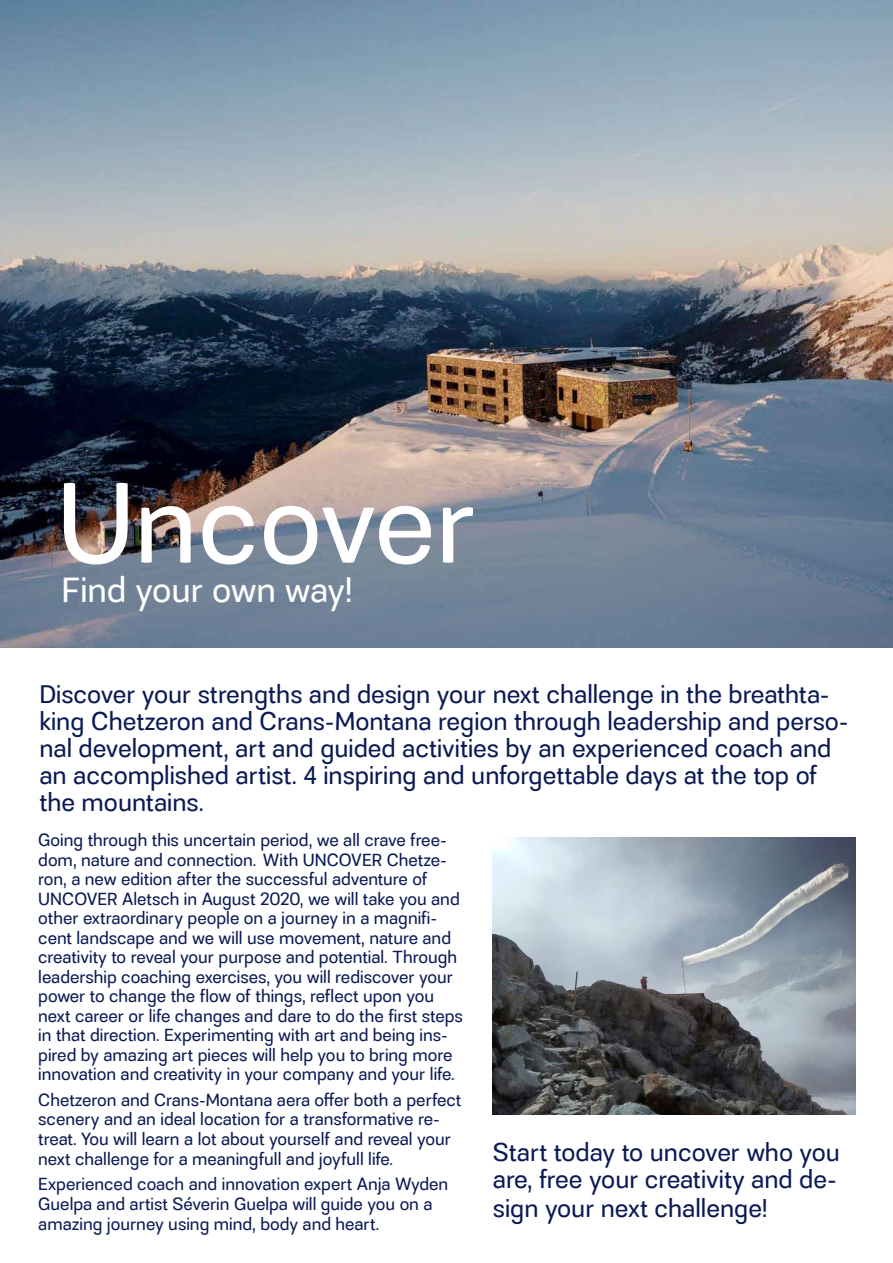
<style>
.page{position:relative;width:893px;height:1263px;background:#fff}
.page>*{position:absolute;margin:0;border:0;box-sizing:border-box;transform-origin:0 0}
.t1{font:108px "Quiroh";letter-spacing:-.005em;color:#fff}
.t2{font:33px "Quiroh";color:#fff}
.t3{font:24px/27px "Quiroh";color:#0b1a54}
.t4{font:16.5px/19.5px "Quiroh";color:#0b1a54}
</style>
<div class="page">
<img style="left:0;top:0;width:893px;height:648px">
<img style="left:493px;top:837px;width:362px;height:277px">
<h1 class="t1" style="left:57px;top:451px;width:420px">Uncover</h1>
<h2 class="t2" style="left:62px;top:568px;width:292px">Find your own way!</h2>
<p class="t3" style="left:39px;top:681px;width:811px">Discover your strengths and design your next challenge in the breathta&shy;king Chetzeron and Crans-Montana region through leadership and perso&shy;nal development, art and guided activities by an experienced coach and an accomplished artist. 4 inspiring and unforgettable days at the top of the mountains.</p>
<p class="t4" style="left:38px;top:830px;width:426px">Going through this uncertain period, we all crave free&shy;dom, nature and connection. With UNCOVER Chetze&shy;ron, a new edition after the successful adventure of UNCOVER Aletsch in August 2020, we will take you and other extraordinary people on a journey in a magnifi&shy;cent landscape and we will use movement, nature and creativity to reveal your purpose and potential. Through leadership coaching exercises, you will rediscover your power to change the flow of things, reflect upon you next career or life changes and dare to do the first steps in that direction. Experimenting with art and being ins&shy;pired by amazing art pieces will help you to bring more innovation and creativity in your company and your life.</p>
<p class="t4" style="left:38px;top:1090px;width:425px">Chetzeron and Crans-Montana aera offer both a perfect scenery and an ideal location for a transformative re&shy;treat. You will learn a lot about yourself and reveal your next challenge for a meaningfull and joyfull life.</p>
<p class="t4" style="left:38px;top:1174px;width:412px">Experienced coach and innovation expert Anja Wyden<br>Guelpa and artist Séverin Guelpa will guide you on a amazing journey using mind, body and heart.</p>
<h3 class="t3" style="left:493px;top:1139px;width:348px;line-height:27.8px">Start today to uncover who you are, free your creativity and de&shy;sign your next challenge!</h3>
</div>
